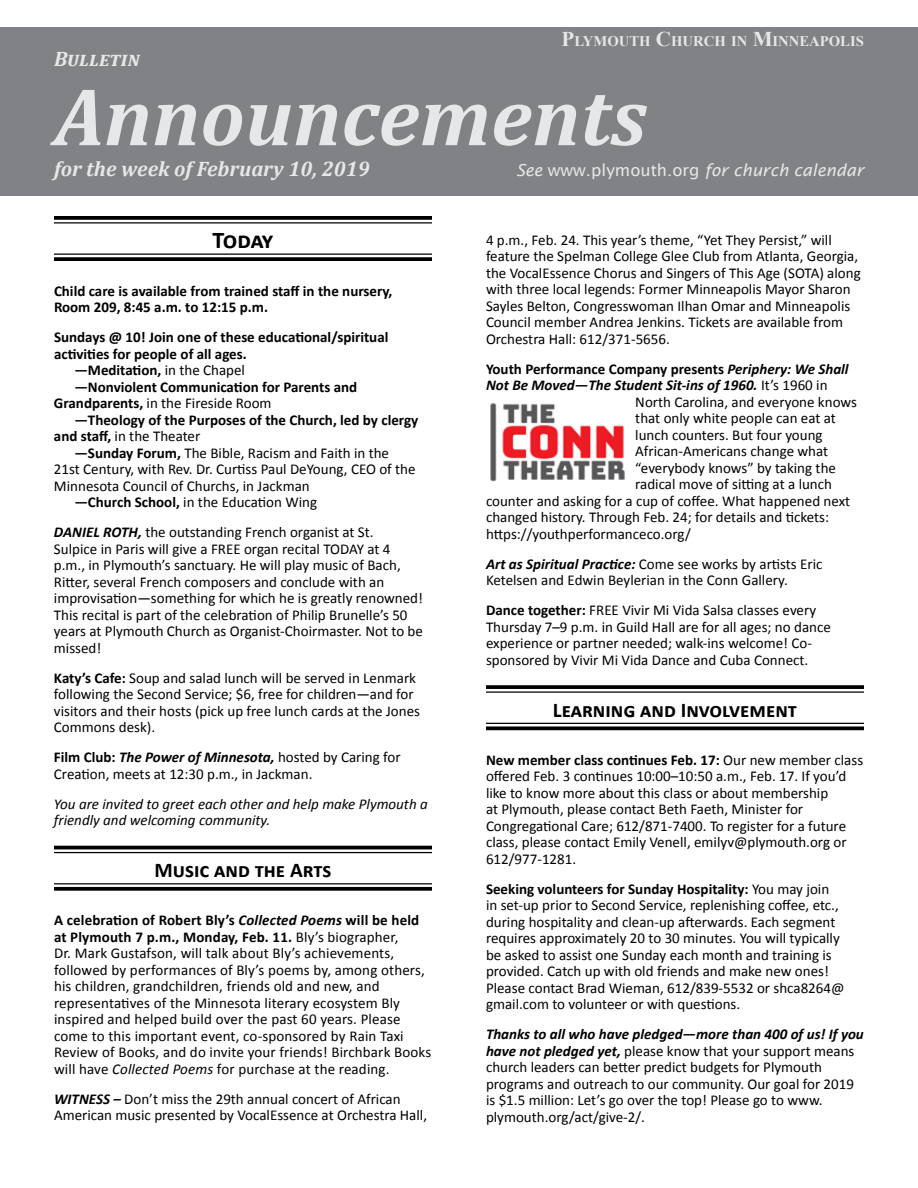
<style>
.page{position:relative;width:918px;height:1188px;background:#fff}
.page>*{position:absolute;margin:0;border:0;box-sizing:border-box;transform-origin:0 0}
.t1{font:italic 700 82.5px "Cambria";color:#e6e7e8}
.t2{font:700 24px "Calibri";letter-spacing:-.04em;color:#000}
.t3{font:700 21px "Calibri";color:#000}
.t4{font:italic 700 21px "Cambria";color:#e6e7e8}
.t5{font:italic 16.5px "Lucida Sans";color:#e6e7e8}
.t6{font:15px/16.5px "Calibri";color:#000}
.t7{font:700 15px/16.5px "Calibri";color:#000}
.t8{font:italic 15px/16.5px "Calibri";color:#000}
.t9{font:italic 700 15px "Calibri";color:#000}
.t10{font:700 14.7px "Times New Roman";color:#e6e7e8}
.s1{font-size:21px}
.s2{font-style:normal}
.s3{font-weight:400}
.s4{font-weight:700}
.s5{font-weight:700;font-style:italic}
.s6{font-style:italic}
.s7{font-weight:400;font-style:normal}
</style>
<div class="page">
<div style="left:0;top:27px;width:918px;height:169px;background:#808285"></div>
<svg style="left:54px;top:216px;width:378px;height:4px;background:#0f0f0f"></svg>
<hr style="left:54px;top:222px;width:378px;height:2px;background:#000">
<hr style="left:54px;top:253px;width:378px;height:2px;background:#000">
<svg style="left:54px;top:257px;width:378px;height:4px;background:#0f0f0f"></svg>
<hr style="left:54px;top:846px;width:378px;height:3px;background:#000">
<hr style="left:54px;top:852px;width:378px;height:1px;background:#000">
<hr style="left:54px;top:883px;width:378px;height:1px;background:#000">
<svg style="left:54px;top:887px;width:378px;height:4px;background:#131313"></svg>
<svg style="left:486px;top:685px;width:378px;height:4px;background:#0f0f0f"></svg>
<hr style="left:486px;top:691px;width:378px;height:2px;background:#000">
<hr style="left:486px;top:723px;width:378px;height:1px;background:#000">
<svg style="left:486px;top:726px;width:378px;height:4px;background:#1e1e1e"></svg>
<img style="left:490px;top:403px;width:135px;height:78px">
<p class="t10" style="left:562px;top:31px;width:304px"><span class="s1">P</span>LYMOUTH <span class="s1">C</span>HURCH IN <span class="s1">M</span>INNEAPOLIS</p>
<h3 class="t4" style="left:54px;top:44px;width:87px">Bulletin</h3>
<h1 class="t1" style="left:54px;top:59px;width:594px">Announcements</h1>
<h3 class="t4" style="left:54px;top:154px;width:317px">for the week of February 10, 2019</h3>
<p class="t5" style="left:516px;top:160px;width:349px">See <span class="s2">www.plymouth.org</span> for church calendar</p>
<h2 class="t2" style="left:213px;top:224px;width:62px">Today</h2>
<p class="t7" style="left:54px;top:282px;width:340px">Child care is available from trained staff in the nursery,<br>Room 209, 8:45 a.m. to 12:15 p.m.</p>
<p class="t7" style="left:54px;top:329px;width:336px">Sundays @ 10! Join one of these educational/spiritual</p>
<p class="t7" style="left:54px;top:345px;width:194px">activities for people of all ages.</p>
<p class="t7" style="left:74px;top:362px;width:172px">—Meditation, <span class="s3">in the Chapel</span></p>
<p class="t7" style="left:74px;top:378px;width:285px">—Nonviolent Communication for Parents and</p>
<p class="t6" style="left:54px;top:395px;width:219px"><span class="s4">Grandparents,</span> in the Fireside Room</p>
<p class="t7" style="left:74px;top:411px;width:345px">—Theology of the Purposes of the Church, led by clergy</p>
<p class="t6" style="left:54px;top:428px;width:148px"><span class="s4">and staff,</span> in the Theater</p>
<p class="t6" style="left:74px;top:444px;width:316px"><span class="s4">—Sunday Forum,</span> The Bible, Racism and Faith in the</p>
<p class="t6" style="left:54px;top:461px;width:363px">21st Century, with Rev. Dr. Curtiss Paul DeYoung, CEO of the</p>
<p class="t6" style="left:54px;top:477px;width:257px">Minnesota Council of Churchs, in Jackman</p>
<p class="t6" style="left:74px;top:494px;width:244px"><span class="s4">—Church School,</span> in the Education Wing</p>
<p class="t6" style="left:54px;top:524px;width:371px"><span class="s5">DANIEL ROTH,</span> the outstanding French organist at St.<br>Sulpice in Paris will give a FREE organ recital TODAY at 4 p.m., in Plymouth’s sanctuary. He will play music of Bach, Ritter, several French composers and conclude with an improvisation—something for which he is greatly renowned!<br>This recital is part of the celebration of Philip Brunelle’s 50 years at Plymouth Church as Organist-Choirmaster. Not to be missed!</p>
<p class="t6" style="left:54px;top:669px;width:368px"><span class="s4">Katy’s Cafe:</span> Soup and salad lunch will be served in Lenmark following the Second Service; $6, free for children—and for visitors and their hosts (pick up free lunch cards at the Jones Commons desk).</p>
<p class="t6" style="left:54px;top:749px;width:348px"><span class="s4">Film Club:</span> <span class="s5">The Power of Minnesota,</span> hosted by Caring for<br>Creation, meets at 12:30 p.m., in Jackman.</p>
<p class="t8" style="left:54px;top:795px;width:375px">You are invited to greet each other and help make Plymouth a friendly and welcoming community.</p>
<h3 class="t3" style="left:154px;top:857px;width:179px">Music and the Arts</h3>
<p class="t6" style="left:54px;top:912px;width:379px"><span class="s4">A celebration of Robert Bly’s</span> <span class="s5">Collected Poems</span> <span class="s4">will be held at Plymouth 7 p.m., Monday, Feb. 11.</span> Bly’s biographer,<br>Dr. Mark Gustafson, will talk about Bly’s achievements, followed by performances of Bly’s poems by, among others, his children, grandchildren, friends old and new, and representatives of the Minnesota literary ecosystem Bly inspired and helped build over the past 60 years. Please come to this important event, co-sponsored by Rain Taxi Review of Books, and do invite your friends! Birchbark Books will have <span class="s6">Collected Poems</span> for purchase at the reading.</p>
<p class="t6" style="left:54px;top:1091px;width:375px"><span class="s5">WITNESS –</span> Don’t miss the 29th annual concert of African<br>American music presented by VocalEssence at Orchestra Hall,</p>
<p class="t6" style="left:486px;top:231px;width:376px">4 p.m., Feb. 24. This year’s theme, “Yet They Persist,” will feature the Spelman College Glee Club from Atlanta, Georgia, the VocalEssence Chorus and Singers of This Age (SOTA) along with three local legends: Former Minneapolis Mayor Sharon Sayles Belton, Congresswoman Ilhan Omar and Minneapolis Council member Andrea Jenkins. Tickets are available from Orchestra Hall: 612/371-5656.</p>
<p class="t7" style="left:486px;top:360px;width:364px">Youth Performance Company presents <span class="s6">Periphery: We Shall</span></p>
<p class="t9" style="left:486px;top:376px;width:343px">Not Be Moved—The Student Sit-ins of 1960. <span class="s7">It’s 1960 in</span></p>
<p class="t6" style="left:635px;top:393px;width:223px">North Carolina, and everyone knows</p>
<p class="t6" style="left:635px;top:410px;width:202px">that only white people can eat at</p>
<p class="t6" style="left:635px;top:426px;width:189px">lunch counters. But four young</p>
<p class="t6" style="left:635px;top:443px;width:194px">African-Americans change what</p>
<p class="t6" style="left:635px;top:459px;width:202px">“everybody knows” by taking the</p>
<p class="t6" style="left:635px;top:476px;width:198px">radical move of sitting at a lunch</p>
<p class="t6" style="left:486px;top:492px;width:366px">counter and asking for a cup of coffee. What happened next</p>
<p class="t6" style="left:486px;top:509px;width:345px">changed history. Through Feb. 24; for details and tickets:</p>
<p class="t6" style="left:486px;top:525px;width:206px">https://youthperformanceco.org/</p>
<p class="t6" style="left:486px;top:555px;width:338px"><span class="s5">Art as Spiritual Practice:</span> Come see works by artists Eric<br>Ketelsen and Edwin Beylerian in the Conn Gallery.</p>
<p class="t6" style="left:486px;top:602px;width:346px"><span class="s4">Dance together:</span> FREE Vivir Mi Vida Salsa classes every Thursday 7–9 p.m. in Guild Hall are for all ages; no dance experience or partner needed; walk-ins welcome! Co&shy;sponsored by Vivir Mi Vida Dance and Cuba Connect.</p>
<h3 class="t3" style="left:553px;top:696px;width:246px">Learning and Involvement</h3>
<p class="t6" style="left:486px;top:752px;width:379px"><span class="s4">New member class continues Feb. 17:</span> Our new member class offered Feb. 3 continues 10:00–10:50 a.m., Feb. 17. If you’d like to know more about this class or about membership<br>at Plymouth, please contact Beth Faeth, Minister for Congregational Care; 612/871-7400. To register for a future class, please contact Emily Venell, emilyv@plymouth.org or 612/977-1281.</p>
<p class="t6" style="left:486px;top:881px;width:360px"><span class="s4">Seeking volunteers for Sunday Hospitality:</span> You may join<br>in set-up prior to Second Service, replenishing coffee, etc., during hospitality and clean-up afterwards. Each segment requires approximately 20 to 30 minutes. You will typically be asked to assist one Sunday each month and training is provided. Catch up with old friends and make new ones!<br>Please contact Brad Wieman, 612/839-5532 or shca8264@ gmail.com to volunteer or with questions.</p>
<p class="t6" style="left:486px;top:1026px;width:379px"><span class="s5">Thanks to all who have pledged—more than 400 of us! If you have not pledged yet,</span> please know that your support means church leaders can better predict budgets for Plymouth programs and outreach to our community. Our goal for 2019 is $1.5 million: Let’s go over the top! Please go to www. plymouth.org/act/give-2/.</p>
</div>
